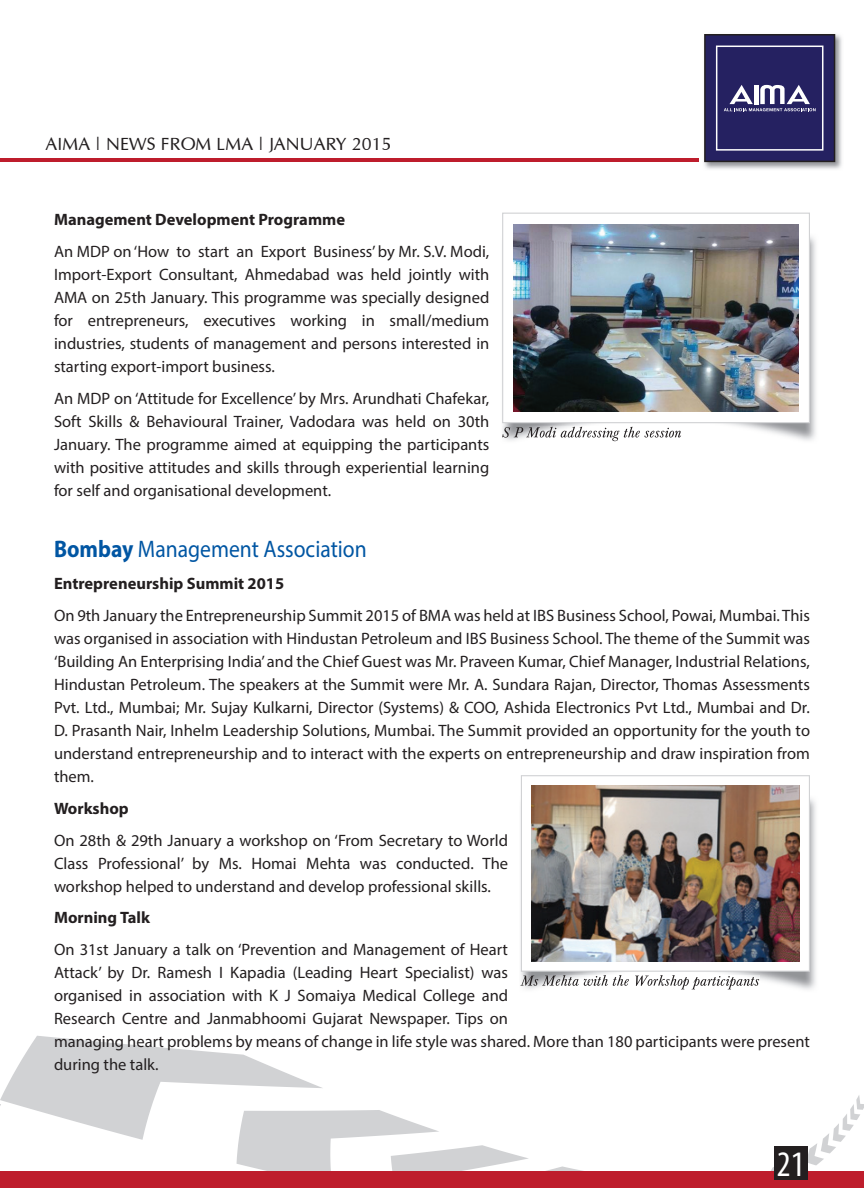
<style>
.page{position:relative;width:864px;height:1188px;background:#fff}
.page>*{position:absolute;margin:0;border:0;box-sizing:border-box;transform-origin:0 0}
.t1{font:condensed 36px "Myriad Pro";color:#fff}
.t2{font:24px "Myriad Pro";color:#0156a3;scale:.9 1}
.t3{font:18px "Ace";color:#231f20}
.t4{font:16.5px/23.1px "Myriad Pro";color:#231f20;text-align:justify}
.t5{font:700 16.5px "Myriad Pro";color:#231f20}
.s1{font-weight:700}
</style>
<div class="page">
<svg style="left:0;top:1036px;width:864px;height:152px"></svg>
<hr style="left:1px;top:158px;width:698px;height:4px;background:#be1d2c">
<img style="left:704px;top:34px;width:138px;height:135px">
<div style="left:705px;top:35px;width:130px;height:126px;background:#252161"></div>
<div style="left:704px;top:34px;width:131px;height:128px;border:2px solid #231f20"></div>
<div style="left:716px;top:46px;width:107px;height:105px;border:2px solid #fff"></div>
<svg style="left:724px;top:85px;width:92px;height:26px"></svg>
<div style="left:1px;top:1172px;width:863px;height:16px;background:#be1d2c"></div>
<div style="left:774px;top:1146px;width:34px;height:33px;background:#231f20"></div>
<img style="left:502px;top:237px;width:314px;height:205px">
<img style="left:502px;top:427px;width:179px;height:14px">
<div style="left:503px;top:213px;width:306px;height:210px;background:#fff"></div>
<div style="left:502px;top:213px;width:308px;height:210px;border:1px solid #d1d2d4"></div>
<img style="left:513px;top:224px;width:286px;height:188px">
<img style="left:520px;top:799px;width:296px;height:191px">
<img style="left:520px;top:975px;width:239px;height:14px">
<div style="left:521px;top:776px;width:288px;height:195px;background:#fff"></div>
<div style="left:521px;top:775px;width:289px;height:197px;border:1px solid #d1d2d4"></div>
<img style="left:531px;top:786px;width:269px;height:175px">
<p class="t3" style="left:46px;top:133px;width:348px">AIMA | NEWS FROM LMA | JANUARY 2015</p>
<p class="t5" style="left:54px;top:209px;width:293px">Management Development Programme</p>
<p class="t4" style="left:54px;top:239px;width:437px">An MDP on ‘How to start an Export Business’ by Mr. S.V. Modi, Import-Export Consultant, Ahmedabad was held jointly with AMA on 25th January. This programme was specially designed for entrepreneurs, executives working in small/medium industries, students of management and persons interested in starting export-import business.</p>
<p class="t4" style="left:54px;top:386px;width:437px">An MDP on ‘Attitude for Excellence’ by Mrs. Arundhati Chafekar, Soft Skills &amp; Behavioural Trainer, Vadodara was held on 30th January. The programme aimed at equipping the participants with positive attitudes and skills through experiential learning for self and organisational development.</p>
<h2 class="t2" style="left:54px;top:535px;width:349px"><span class="s1">Bombay</span> Management Association</h2>
<p class="t5" style="left:54px;top:573px;width:232px">Entrepreneurship Summit 2015</p>
<p class="t4" style="left:54px;top:603px;width:758px">On 9th January the Entrepreneurship Summit 2015 of BMA was held at IBS Business School, Powai, Mumbai. This was organised in association with Hindustan Petroleum and IBS Business School. The theme of the Summit was ‘Building An Enterprising India’ and the Chief Guest was Mr. Praveen Kumar, Chief Manager, Industrial Relations, Hindustan Petroleum. The speakers at the Summit were Mr. A. Sundara Rajan, Director, Thomas Assessments Pvt. Ltd., Mumbai; Mr. Sujay Kulkarni, Director (Systems) &amp; COO, Ashida Electronics Pvt Ltd., Mumbai and Dr.<br>D. Prasanth Nair, Inhelm Leadership Solutions, Mumbai. The Summit provided an opportunity for the youth to understand entrepreneurship and to interact with the experts on entrepreneurship and draw inspiration from them.</p>
<p class="t5" style="left:54px;top:798px;width:76px">Workshop</p>
<p class="t4" style="left:54px;top:828px;width:456px">On 28th &amp; 29th January a workshop on ‘From Secretary to World Class Professional’ by Ms. Homai Mehta was conducted. The workshop helped to understand and develop professional skills.</p>
<p class="t5" style="left:54px;top:907px;width:98px">Morning Talk</p>
<p class="t4" style="left:54px;top:938px;width:757px;text-align:left">On 31st January a talk on ‘Prevention and Management of Heart<br>Attack’ by Dr. Ramesh I Kapadia (Leading Heart Specialist) was<br>organised in association with K J Somaiya Medical College and<br>Research Centre and Janmabhoomi Gujarat Newspaper. Tips on<br>managing heart problems by means of change in life style was shared. More than 180 participants were present during the talk.</p>
<h1 class="t1" style="left:777px;top:1143px;width:29px">21</h1>
</div>
